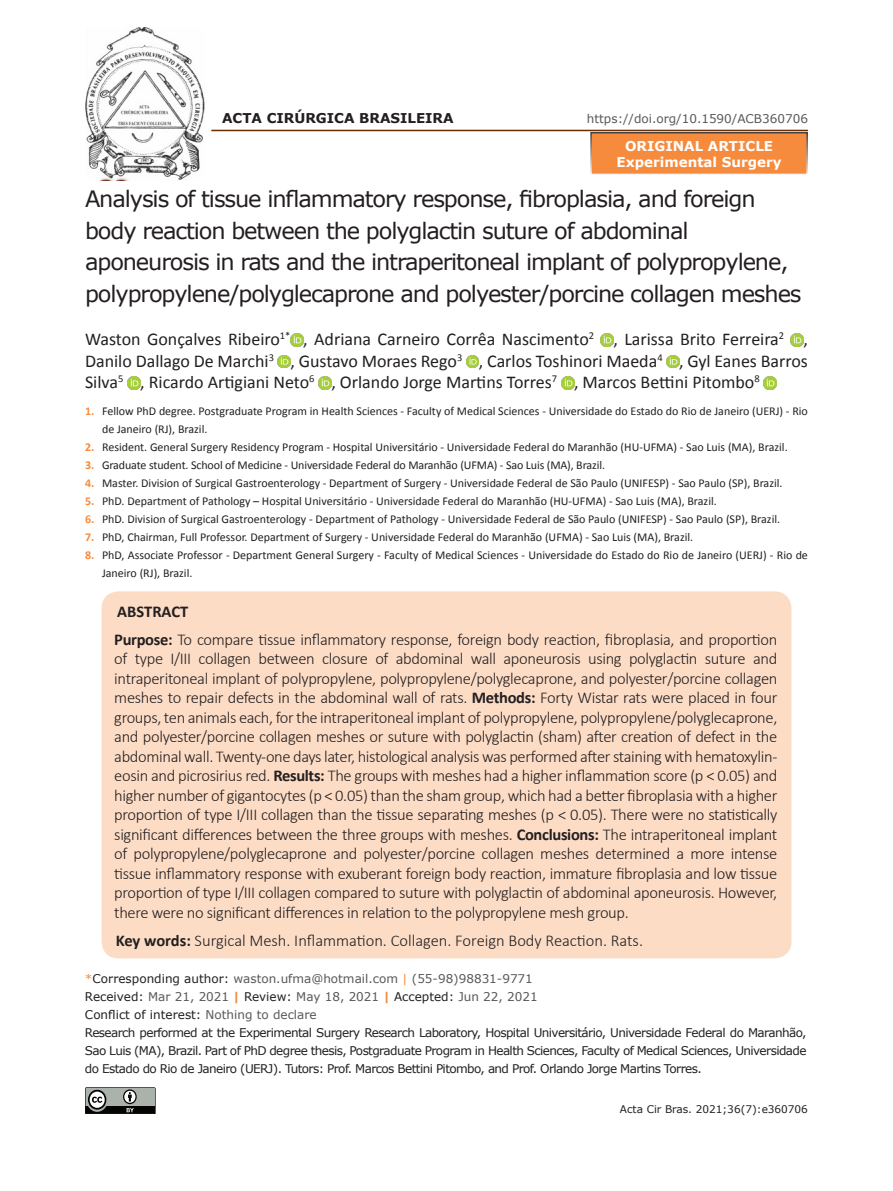
<style>
.page{position:relative;width:893px;height:1191px;background:#fff}
.page>*{position:absolute;margin:0;border:0;box-sizing:border-box;transform-origin:0 0}
.z02_título{font:22.5px/31.5px "Verdana";letter-spacing:-.05em;color:#231f20}
.z03_autores{font:18px/21.8px "Calibri";color:#231f20;text-align:justify}
.Resumo_Keywords{font:300 16.5px/19.5px "Calibri";letter-spacing:-.015em;color:#231f20;text-align:justify}
.Resumo_Keywords-2{font:700 16.5px "Calibri";color:#231f20}
.t1{font:700 13.5px/16.2px "Verdana";color:#fff;text-align:center}
.t2{font:700 13.5px "Verdana";color:#231f20}
.z08_titulação{font:12px/18px "Calibri";color:#231f20}
.z03_autores-2{font:12px/18px "Verdana";letter-spacing:-.05em;color:#231f20;text-align:justify}
.Correspondências{font:12px "Verdana";color:#57585a}
.z03_autores-3{font:12px "Verdana";color:#57585a}
.z03_autores-4{font:12px "Verdana";color:#231f20}
.t3{font:10.5px "Verdana";color:#231f20}
.s1{font-weight:700;color:#f68b3d}
.s2{font-weight:700}
.s3{color:#f68b3d}
.s4{color:#231f20}
.s5{color:#57585a}
</style>
<div class="page">
<img style="left:85px;top:28px;width:120px;height:152px">
<hr style="left:211px;top:130px;width:597px;height:1px;background:#6b2b00">
<div style="left:591px;top:133px;width:216px;height:41px;background:#f68b3d"></div>
<div style="left:590px;top:132px;width:218px;height:43px;border:2px solid #fff"></div>
<svg style="left:85px;top:1087px;width:71px;height:27px;background:#767a76"></svg>
<svg style="left:290px;top:333px;width:13px;height:13px"></svg>
<svg style="left:601px;top:333px;width:12px;height:13px"></svg>
<svg style="left:791px;top:333px;width:12px;height:13px"></svg>
<svg style="left:278px;top:355px;width:13px;height:13px"></svg>
<svg style="left:466px;top:355px;width:13px;height:13px"></svg>
<svg style="left:666px;top:355px;width:13px;height:13px"></svg>
<svg style="left:127px;top:377px;width:13px;height:12px"></svg>
<svg style="left:319px;top:377px;width:12px;height:12px"></svg>
<svg style="left:561px;top:377px;width:13px;height:12px"></svg>
<svg style="left:764px;top:377px;width:13px;height:12px"></svg>
<div style="left:102px;top:591px;width:689px;height:367px;background:#fcdcc5;border-radius:17px"></div>
<p class="t2" style="left:222px;top:108px;width:233px">ACTA CIRÚRGICA BRASILEIRA</p>
<p class="Correspondências" style="left:587px;top:110px;width:223px">https://doi.org/10.1590/ACB360706</p>
<p class="t1" style="left:617px;top:137px;width:167px">ORIGINAL ARTICLE<br>Experimental Surgery</p>
<p class="z02_título" style="left:85px;top:183px;width:718px">Analysis of tissue inflammatory response, fibroplasia, and foreign body reaction between the polyglactin suture of abdominal aponeurosis in rats and the intraperitoneal implant of polypropylene, polypropylene/polyglecaprone and polyester/porcine collagen meshes</p>
<p class="z03_autores" style="left:85px;top:327px;width:724px">Waston Gonçalves Ribeiro<sup>1*</sup> , Adriana Carneiro Corrêa Nascimento<sup>2</sup> , Larissa Brito Ferreira<sup>2</sup> , Danilo Dallago De Marchi<sup>3</sup> , Gustavo Moraes Rego<sup>3</sup> , Carlos Toshinori Maeda<sup>4</sup> , Gyl Eanes Barros Silva<sup>5</sup> , Ricardo Artigiani Neto<sup>6</sup> , Orlando Jorge Martins Torres<sup>7</sup> , Marcos Bettini Pitombo<sup>8</sup></p>
<p class="z08_titulação" style="left:102px;top:402px;width:707px;text-indent:-17px"><span class="s1">1.</span> Fellow PhD degree. Postgraduate Program in Health Sciences - Faculty of Medical Sciences - Universidade do Estado do Rio de Janeiro (UERJ) - Rio de Janeiro (RJ), Brazil.</p>
<p class="z08_titulação" style="left:85px;top:438px;width:704px"><span class="s1">2.</span> Resident. General Surgery Residency Program - Hospital Universitário - Universidade Federal do Maranhão (HU-UFMA) - Sao Luis (MA), Brazil.</p>
<p class="z08_titulação" style="left:85px;top:456px;width:521px"><span class="s1">3.</span> Graduate student. School of Medicine - Universidade Federal do Maranhão (UFMA) - Sao Luis (MA), Brazil.</p>
<p class="z08_titulação" style="left:85px;top:474px;width:699px"><span class="s1">4.</span> Master. Division of Surgical Gastroenterology - Department of Surgery - Universidade Federal de São Paulo (UNIFESP) - Sao Paulo (SP), Brazil.</p>
<p class="z08_titulação" style="left:85px;top:492px;width:633px"><span class="s1">5.</span> PhD. Department of Pathology – Hospital Universitário - Universidade Federal do Maranhão (HU-UFMA) - Sao Luis (MA), Brazil.</p>
<p class="z08_titulação" style="left:85px;top:510px;width:697px"><span class="s1">6.</span> PhD. Division of Surgical Gastroenterology - Department of Pathology - Universidade Federal de São Paulo (UNIFESP) - Sao Paulo (SP), Brazil.</p>
<p class="z08_titulação" style="left:85px;top:528px;width:610px"><span class="s1">7.</span> PhD, Chairman, Full Professor. Department of Surgery - Universidade Federal do Maranhão (UFMA) - Sao Luis (MA), Brazil.</p>
<p class="z08_titulação" style="left:102px;top:546px;width:707px;text-indent:-17px"><span class="s1">8.</span> PhD, Associate Professor - Department General Surgery - Faculty of Medical Sciences - Universidade do Estado do Rio de Janeiro (UERJ) - Rio de<br>Janeiro (RJ), Brazil.</p>
<p class="Resumo_Keywords-2" style="left:117px;top:599px;width:73px">ABSTRACT</p>
<p class="Resumo_Keywords" style="left:114px;top:629px;width:665px"><span class="s2">Purpose:</span> To compare tissue inflammatory response, foreign body reaction, fibroplasia, and proportion of type I/III collagen between closure of abdominal wall aponeurosis using polyglacti n suture and intraperitoneal implant of polypropylene, polypropylene/polyglecaprone, and polyester/porcine collagen meshes to repair defects in the abdominal wall of rats. <span class="s2">Methods:</span> Forty Wistar rats were placed in four groups, ten animals each, for the intraperitoneal implant of polypropylene, polypropylene/polyglecaprone, and polyester/porcine collagen meshes or suture with polyglacti n (sham) after creation of defect in the abdominal wall. Twenty-one days later, histological analysis was performed after staining with hematoxylin&shy;eosin and picrosirius red. <span class="s2">Results:</span> The groups with meshes had a higher inflammation score (p &lt; 0.05) and higher number of gigantocytes (p &lt; 0.05) than the sham group, which had a better fibroplasia with a higher proportion of type I/III collagen than the tissue separati ng meshes (p &lt; 0.05). There were no statistically significant differences between the three groups with meshes. <span class="s2">Conclusions:</span> The intraperitoneal implant of polypropylene/polyglecaprone and polyester/porcine collagen meshes determined a more intense tissue inflammatory response with exuberant foreign body reaction, immature fibroplasia and low tissue proportion of type I/III collagen compared to suture with polyglacti n of abdominal aponeurosis. However, there were no significant differences in relation to the polypropylene mesh group.</p>
<p class="Resumo_Keywords" style="left:116px;top:930px;width:529px"><span class="s2">Key words:</span> Surgical Mesh. Inflammation. Collagen. Foreign Body Reaction. Rats.</p>
<p class="Correspondências" style="left:85px;top:970px;width:449px"><span class="s3">*</span><span class="s4">Corresponding author:</span> waston.ufma@hotmail.com <span class="s3">|</span> (55-98)98831-9771</p>
<p class="z03_autores-3" style="left:85px;top:988px;width:454px"><span class="s4">Received:</span> Mar 21, 2021 <span class="s1">|</span> <span class="s4">Review:</span> May 18, 2021 <span class="s1">|</span> <span class="s4">Accepted:</span> Jun 22, 2021</p>
<p class="z03_autores-4" style="left:85px;top:1006px;width:233px">Conflict of interest: <span class="s5">Nothing to declare</span></p>
<p class="z03_autores-2" style="left:85px;top:1023px;width:723px">Research performed at the Experimental Surgery Research Laboratory, Hospital Universitário, Universidade Federal do Maranhão, Sao Luis (MA), Brazil. Part of PhD degree thesis, Postgraduate Program in Health Sciences, Faculty of Medical Sciences, Universidade do Estado do Rio de Janeiro (UERJ). Tutors: Prof. Marcos Bettini Pitombo, and Prof. Orlando Jorge Martins Torres.</p>
<p class="t3" style="left:620px;top:1101px;width:190px">Acta Cir Bras. 2021;36(7):e360706</p>
</div>
